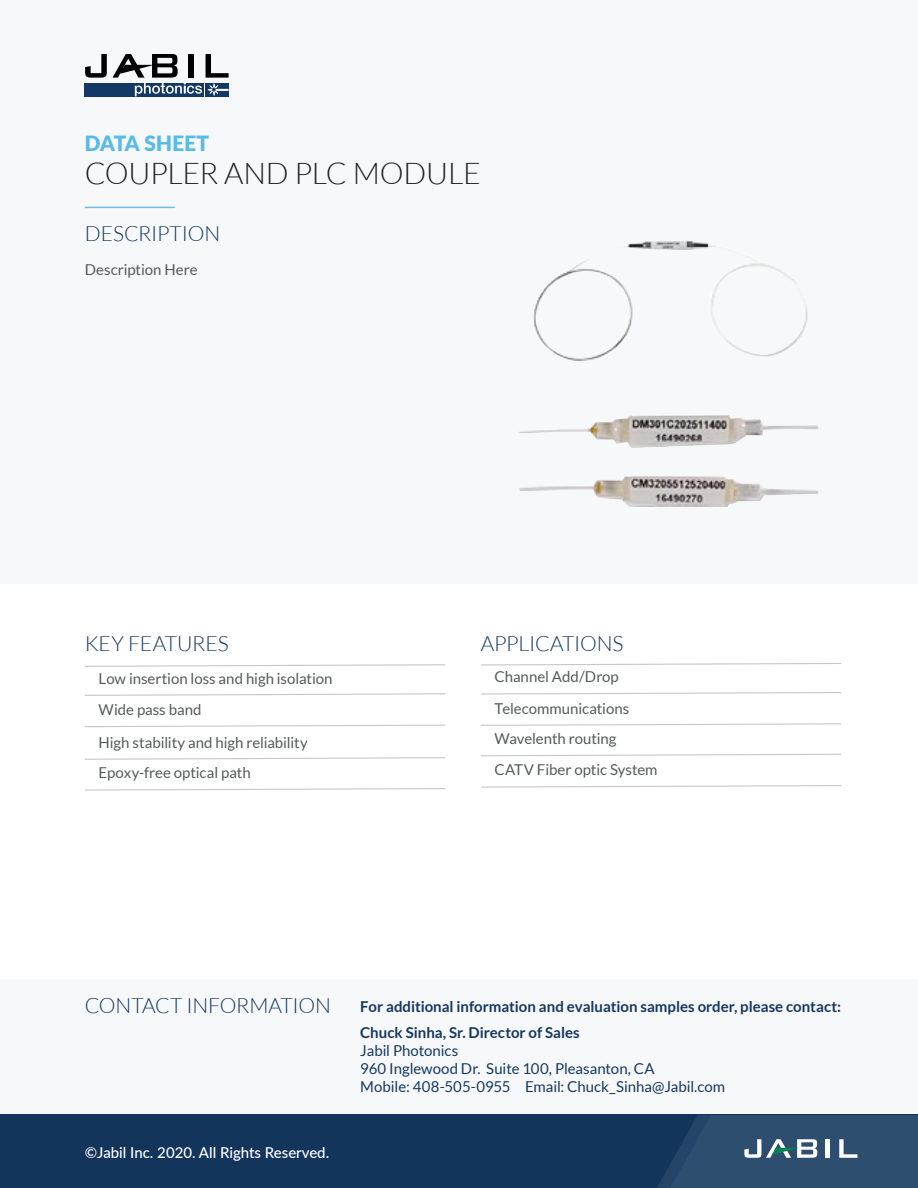
<style>
.page{position:relative;width:918px;height:1188px;background:#fff}
.page>*{position:absolute;margin:0;border:0;box-sizing:border-box;transform-origin:0 0}
.Paragraph_Style_1{font:300 30px "Lato";letter-spacing:-.005em;color:#231f20}
.Paragraph_Style_1-2{font:300 21px "Lato";letter-spacing:-.01em;color:#153862}
.Paragraph_Style_1-3{font:900 21px "Lato";letter-spacing:.01em;color:#59bbea}
.Paragraph_Style_1-4{font:15px "Lato";color:#56595b}
.Paragraph_Style_1-5{font:15px/18px "Lato";letter-spacing:-.005em;color:#153862}
.Paragraph_Style_1-6{font:700 15px/25.5px "Lato";color:#153862}
.t1{font:500 15px "Lato";color:#fff}
</style>
<div class="page">
<div style="left:0;top:979px;width:918px;height:209px;background:#f7f8f9"></div>
<div style="left:0;top:0;width:918px;height:584px;background:#f7f8f9"></div>
<div style="left:0;top:1115px;width:918px;height:73px;background:#13355c"></div>
<svg style="left:657px;top:1115px;width:261px;height:73px;background:#335273"></svg>
<svg style="left:85px;top:54px;width:22px;height:24px"></svg>
<div style="left:85px;top:83px;width:119px;height:13px;background:#133863"></div>
<svg style="left:113px;top:54px;width:116px;height:42px"></svg>
<hr style="left:85px;top:207px;width:90px;height:1px;background:#6bbeea">
<svg style="left:85px;top:693px;width:360px;height:3px"></svg>
<svg style="left:85px;top:757px;width:360px;height:3px"></svg>
<svg style="left:85px;top:788px;width:361px;height:3px"></svg>
<svg style="left:85px;top:724px;width:360px;height:4px"></svg>
<svg style="left:85px;top:664px;width:360px;height:3px"></svg>
<svg style="left:481px;top:692px;width:360px;height:3px"></svg>
<svg style="left:481px;top:753px;width:360px;height:4px"></svg>
<svg style="left:480px;top:723px;width:361px;height:3px"></svg>
<svg style="left:481px;top:785px;width:360px;height:3px"></svg>
<svg style="left:481px;top:663px;width:360px;height:3px"></svg>
<img style="left:534px;top:241px;width:274px;height:120px">
<img style="left:519px;top:415px;width:300px;height:91px">
<p class="Paragraph_Style_1-3" style="left:85px;top:131px;width:126px">DATA SHEET</p>
<p class="Paragraph_Style_1" style="left:85px;top:157px;width:398px">COUPLER AND PLC MODULE</p>
<p class="Paragraph_Style_1-2" style="left:85px;top:222px;width:137px">DESCRIPTION</p>
<p class="Paragraph_Style_1-4" style="left:85px;top:262px;width:114px">Description Here</p>
<p class="Paragraph_Style_1-2" style="left:85px;top:633px;width:145px">KEY FEATURES</p>
<p class="Paragraph_Style_1-2" style="left:481px;top:633px;width:144px">APPLICATIONS</p>
<p class="Paragraph_Style_1-4" style="left:99px;top:670px;width:235px">Low insertion loss and high isolation</p>
<p class="Paragraph_Style_1-4" style="left:495px;top:669px;width:126px">Channel Add/Drop</p>
<p class="Paragraph_Style_1-4" style="left:99px;top:701px;width:104px">Wide pass band</p>
<p class="Paragraph_Style_1-4" style="left:99px;top:734px;width:211px">High stability and high reliability</p>
<p class="Paragraph_Style_1-4" style="left:99px;top:765px;width:154px">Epoxy-free optical path</p>
<p class="Paragraph_Style_1-4" style="left:495px;top:700px;width:136px">Telecommunications</p>
<p class="Paragraph_Style_1-4" style="left:495px;top:730px;width:124px">Wavelenth routing</p>
<p class="Paragraph_Style_1-4" style="left:495px;top:762px;width:164px">CATV Fiber optic System</p>
<p class="Paragraph_Style_1-2" style="left:85px;top:994px;width:248px">CONTACT INFORMATION</p>
<p class="Paragraph_Style_1-6" style="left:360px;top:994px;width:482px">For additional information and evaluation samples order, please contact:<br>Chuck Sinha, Sr. Director of Sales</p>
<p class="Paragraph_Style_1-5" style="left:360px;top:1041px;width:366px">Jabil Photonics<br>960 Inglewood Dr. Suite 100, Pleasanton, CA<br>Mobile: 408-505-0955 Email: Chuck_Sinha@Jabil.com</p>
<p class="t1" style="left:85px;top:1142px;width:246px">©Jabil Inc. 2020. All Rights Reserved.</p>
</div>
